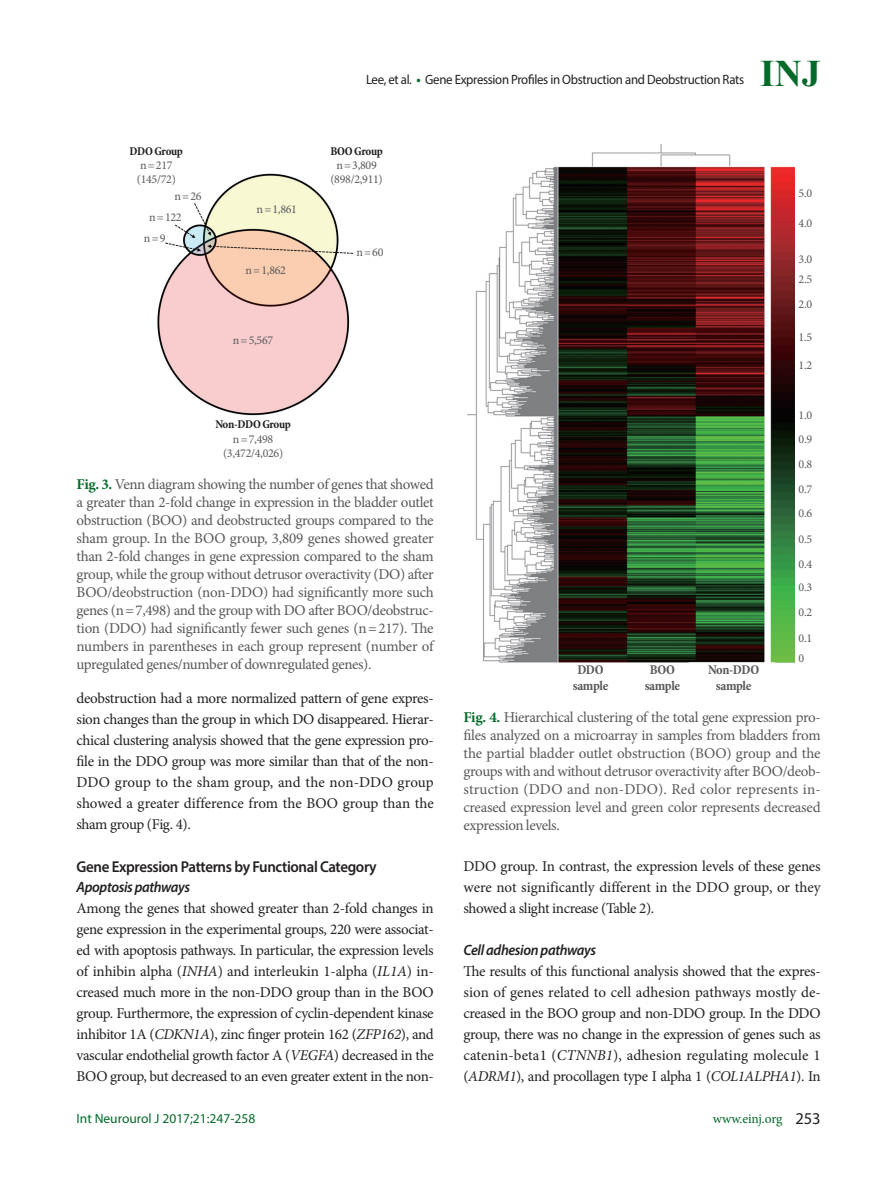
<style>
.page{position:relative;width:893px;height:1191px;background:#fff}
.page>*{position:absolute;margin:0;border:0;box-sizing:border-box;transform-origin:0 0}
.t1{font:700 37.5px "Times New Roman";color:#046a29}
.t2{font:600 15.75px "Myriad Pro";letter-spacing:-.025em;color:#231f20;scale:.95 1}
.t3{font:15px/21px "Minion Pro";letter-spacing:-.02em;color:#231f20;text-align:justify}
.t4{font:15px/18px "Minion Pro";letter-spacing:-.025em;color:#57585a;text-align:justify}
.t5{font:italic 600 15px "Myriad Pro";letter-spacing:-.025em;color:#231f20;scale:.95 1}
.t6{font:13.5px "Myriad Pro";letter-spacing:-.025em;color:#231f20;scale:.95 1}
.t7{font:700 condensed 13.5px/16.2px "Minion Pro";letter-spacing:-.03em;color:#57585a;text-align:center}
.t8{font:13.5px "Myriad Pro";color:#046a29}
.t9{font:13.5px "Minion Pro";letter-spacing:-.01em;color:#046a29}
.t10{font:12px/14.4px "Minion Pro";letter-spacing:-.025em;color:#57585a}
.t11{font:700 condensed 12px "Minion Pro";letter-spacing:-.035em;color:#231f20}
.s1{font-weight:700;color:#046a29}
.s2{font-style:italic}
.s3{font-family:"Myriad Pro";font-size:16.5px;color:#231f20}
</style>
<div class="page">
<img style="left:157px;top:173px;width:197px;height:243px">
<img style="left:468px;top:145px;width:326px;height:518px">
<p class="t11" style="left:130px;top:142px;width:55px">DDO Group</p>
<p class="t10" style="left:137px;top:158px;width:40px">n=217 (145/72)</p>
<p class="t10" style="left:175px;top:189px;width:29px">n=26</p>
<p class="t10" style="left:149px;top:210px;width:34px">n=122</p>
<p class="t10" style="left:144px;top:231px;width:23px">n=9</p>
<p class="t10" style="left:257px;top:202px;width:42px">n=1,861</p>
<p class="t10" style="left:245px;top:263px;width:42px">n=1,862</p>
<p class="t10" style="left:233px;top:333px;width:42px">n=5,567</p>
<p class="t11" style="left:215px;top:416px;width:77px">Non-DDO Group</p>
<p class="t10" style="left:223px;top:432px;width:62px;text-align:center">n=7,498 (3,472/4,026)</p>
<p class="t6" style="left:366px;top:71px;width:399px">Lee, et al. <span class="s1">•</span> Gene Expression Profiles in Obstruction and Deobstruction Rats</p>
<h1 class="t1" style="left:760px;top:48px;width:62px">INJ</h1>
<p class="t11" style="left:330px;top:142px;width:54px">BOO Group</p>
<p class="t10" style="left:330px;top:158px;width:54px;text-align:center">n=3,809 (898/2,911)</p>
<p class="t10" style="left:356px;top:245px;width:29px">n=60</p>
<p class="t10" style="left:799px;top:186px;width:15px">5.0</p>
<p class="t10" style="left:799px;top:216px;width:15px">4.0</p>
<p class="t10" style="left:799px;top:249px;width:15px;line-height:20.4px">3.0<br>2.5</p>
<p class="t10" style="left:799px;top:297px;width:15px">2.0</p>
<p class="t10" style="left:799px;top:330px;width:15px">1.5</p>
<p class="t10" style="left:799px;top:358px;width:15px">1.2</p>
<p class="t10" style="left:799px;top:408px;width:15px">1.0</p>
<p class="t10" style="left:799px;top:432px;width:15px">0.9</p>
<p class="t10" style="left:799px;top:457px;width:15px">0.8</p>
<p class="t4" style="left:77px;top:475px;width:359px"><span class="s1">Fig. 3.</span> Venn diagram showing the number of genes that showed a greater than 2-fold change in expression in the bladder outlet obstruction (BOO) and deobstructed groups compared to the sham group. In the BOO group, 3,809 genes showed greater than 2-fold changes in gene expression compared to the sham group, while the group without detrusor overactivity (DO) after BOO/deobstruction (non-DDO) had significantly more such genes (n=7,498) and the group with DO after BOO/deobstruc&shy;tion (DDO) had significantly fewer such genes (n=217). The numbers in parentheses in each group represent (number of upregulated genes/number of downregulated genes).</p>
<p class="t3" style="left:77px;top:688px;width:359px">deobstruction had a more normalized pattern of gene expres&shy;sion changes than the group in which DO disappeared. Hierar&shy;chical clustering analysis showed that the gene expression pro&shy;file in the DDO group was more similar than that of the non-DDO group to the sham group, and the non-DDO group showed a greater difference from the BOO group than the sham group (Fig. 4).</p>
<p class="t2" style="left:77px;top:856px;width:318px">Gene Expression Patterns by Functional Category</p>
<p class="t5" style="left:77px;top:878px;width:121px">Apoptosis pathways</p>
<p class="t3" style="left:77px;top:898px;width:359px">Among the genes that showed greater than 2-fold changes in gene expression in the experimental groups, 220 were associat&shy;ed with apoptosis pathways. In particular, the expression levels of inhibin alpha (<span class="s2">INHA</span>) and interleukin 1-alpha (<span class="s2">IL1A</span>) in&shy;creased much more in the non-DDO group than in the BOO group. Furthermore, the expression of cyclin-dependent kinase inhibitor 1A (<span class="s2">CDKN1A</span>), zinc finger protein 162 (<span class="s2">ZFP162</span>), and vascular endothelial growth factor A (<span class="s2">VEGFA</span>) decreased in the BOO group, but decreased to an even greater extent in the non-</p>
<p class="t8" style="left:77px;top:1110px;width:180px">Int Neurourol J 2017;21:247-258</p>
<p class="t10" style="left:799px;top:481px;width:15px">0.7</p>
<p class="t10" style="left:799px;top:506px;width:15px">0.6</p>
<p class="t10" style="left:799px;top:532px;width:15px">0.5</p>
<p class="t7" style="left:573px;top:661px;width:37px">DDO sample</p>
<p class="t7" style="left:645px;top:661px;width:37px">BOO sample</p>
<p class="t7" style="left:708px;top:661px;width:53px">Non-DDO sample</p>
<p class="t10" style="left:799px;top:552px;width:15px;line-height:23.4px">0.4<br>0.3</p>
<p class="t10" style="left:799px;top:600px;width:15px;line-height:25.5px">0.2<br>0.1</p>
<p class="t10" style="left:799px;top:651px;width:7px">0</p>
<p class="t4" style="left:463px;top:708px;width:359px"><span class="s1">Fig. 4.</span> Hierarchical clustering of the total gene expression pro&shy;files analyzed on a microarray in samples from bladders from the partial bladder outlet obstruction (BOO) group and the groups with and without detrusor overactivity after BOO/deob&shy;struction (DDO and non-DDO). Red color represents in&shy;creased expression level and green color represents decreased expression levels.</p>
<p class="t3" style="left:463px;top:856px;width:359px">DDO group. In contrast, the expression levels of these genes were not significantly different in the DDO group, or they showed a slight increase (Table 2).</p>
<p class="t5" style="left:463px;top:941px;width:141px">Cell adhesion pathways</p>
<p class="t3" style="left:463px;top:961px;width:359px">The results of this functional analysis showed that the expres&shy;sion of genes related to cell adhesion pathways mostly de&shy;creased in the BOO group and non-DDO group. In the DDO group, there was no change in the expression of genes such as catenin-beta1 (<span class="s2">CTNNB1</span>), adhesion regulating molecule 1 (<span class="s2">ADRM1</span>), and procollagen type I alpha 1 (<span class="s2">COL1ALPHA1</span>). In</p>
<p class="t9" style="left:713px;top:1109px;width:109px">www.einj.org <span class="s3">253</span></p>
</div>
